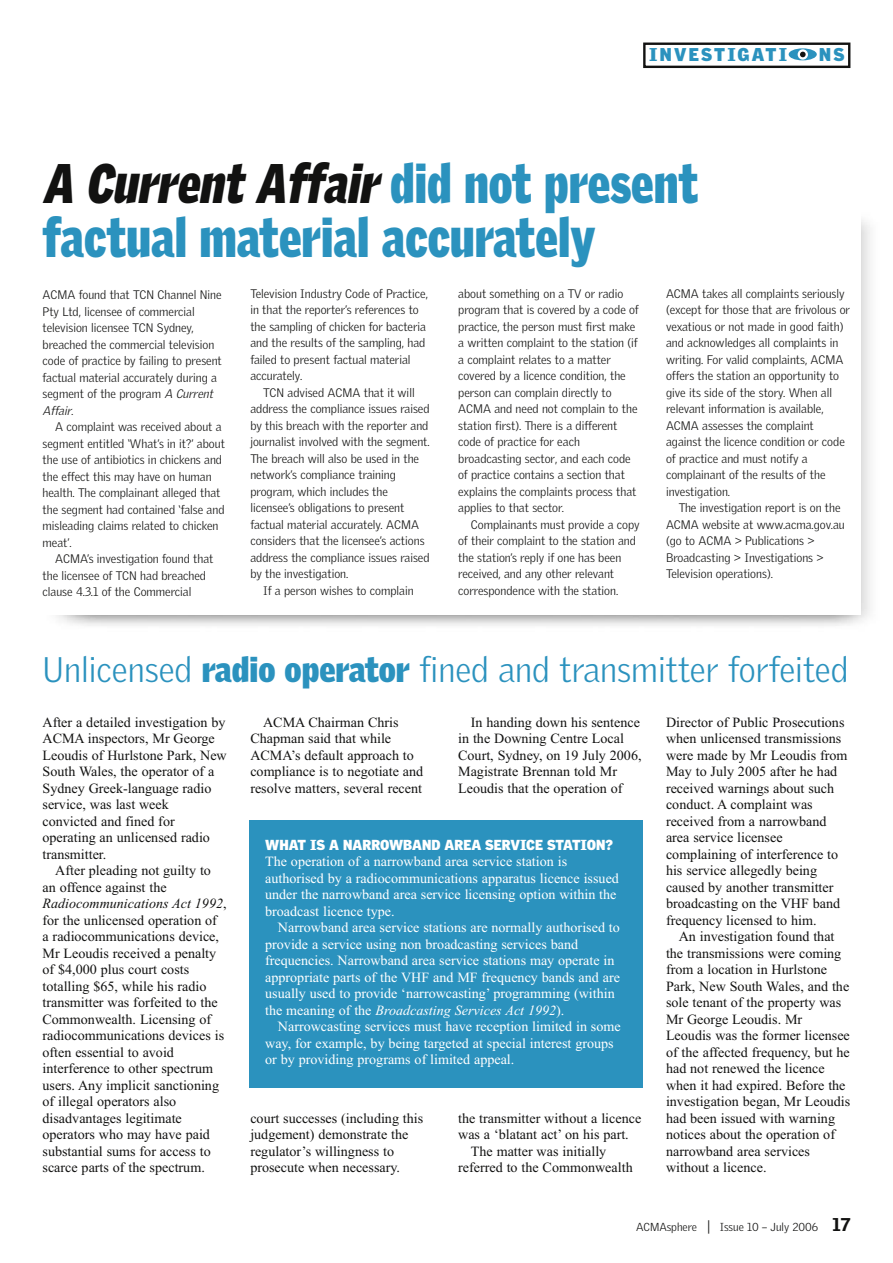
<style>
.page{position:relative;width:893px;height:1263px;background:#fff}
.page>*{position:absolute;margin:0;border:0;box-sizing:border-box;transform-origin:0 0}
.t1{font:900 54px/54px "Griffith Gothic";color:#2b92be;scale:.8 1}
.t2{font:300 34.5px "Griffith Gothic";color:#2b92be}
.t3{font:900 18px "Griffith Gothic";letter-spacing:.125em;color:#2b92be}
.t4{font:14.1px/16.5px "Times New Roman";color:#121211}
.t5{font:14.1px/16.5px "Times New Roman";color:#fff}
.t6{font:900 14.1px "Griffith Gothic";color:#fff}
.t7{font:300 12px/16.5px "Griffith Gothic";color:#121211}
.t8{font:300 11.25px "Griffith Gothic";color:#121211}
.s1{font-style:italic;color:#121211}
.s2{font-style:italic}
.s3{font-weight:900}
.s4{font-size:14.1px}
.s5{font-weight:900;font-size:18px}
</style>
<div class="page">
<div style="left:250px;top:821px;width:393px;height:267px;background:#2b92be"></div>
<div style="left:643px;top:43px;width:207px;height:25px;border:2px solid #121211"></div>
<svg style="left:789px;top:48px;width:28px;height:12px"></svg>
<svg style="left:798px;top:49px;width:10px;height:11px"></svg>
<svg style="left:800px;top:52px;width:6px;height:5px"></svg>
<h3 class="t3" style="left:649px;top:44px;width:139px">INVESTIGATI</h3>
<h3 class="t3" style="left:819px;top:44px;width:27px">NS</h3>
<h1 class="t1" style="left:43px;top:158px;width:821px"><span class="s1">A Current Affair</span> did not present factual material accurately</h1>
<p class="t7" style="left:43px;top:287px;width:181px">ACMA found that TCN Channel Nine<br>Pty Ltd, licensee of commercial television licensee TCN Sydney, breached the commercial television code of practice by failing to present factual material accurately during a segment of the program <span class="s2">A Current<br>Affair.</span></p>
<p class="t7" style="left:43px;top:419px;width:184px;text-indent:13px">A complaint was received about a segment entitled ‘What’s in it?’ about the use of antibiotics in chickens and the effect this may have on human health. The complainant alleged that the segment had contained ‘false and misleading claims related to chicken meat’.</p>
<p class="t7" style="left:43px;top:551px;width:172px;text-indent:13px">ACMA’s investigation found that the licensee of TCN had breached clause 4.3.1 of the Commercial</p>
<p class="t7" style="left:250px;top:285px;width:179px">Television Industry Code of Practice, in that the reporter’s references to the sampling of chicken for bacteria and the results of the sampling, had failed to present factual material accurately.</p>
<p class="t7" style="left:250px;top:384px;width:181px;text-indent:13px">TCN advised ACMA that it will address the compliance issues raised by this breach with the reporter and journalist involved with the segment.<br>The breach will also be used in the network’s compliance training program, which includes the licensee’s obligations to present factual material accurately. ACMA considers that the licensee’s actions address the compliance issues raised by the investigation.</p>
<p class="t7" style="left:263px;top:582px;width:152px">If a person wishes to complain</p>
<p class="t7" style="left:458px;top:285px;width:182px">about something on a TV or radio program that is covered by a code of practice, the person must first make a written complaint to the station (if a complaint relates to a matter covered by a licence condition, the person can complain directly to ACMA and need not complain to the station first). There is a different code of practice for each broadcasting sector, and each code of practice contains a section that explains the complaints process that applies to that sector.</p>
<p class="t7" style="left:458px;top:516px;width:183px;text-indent:13px">Complainants must provide a copy of their complaint to the station and the station’s reply if one has been received, and any other relevant correspondence with the station.</p>
<p class="t7" style="left:666px;top:285px;width:186px">ACMA takes all complaints seriously (except for those that are frivolous or vexatious or not made in good faith) and acknowledges all complaints in writing. For valid complaints, ACMA offers the station an opportunity to give its side of the story. When all relevant information is available, ACMA assesses the complaint against the licence condition or code of practice and must notify a complainant of the results of the investigation.</p>
<p class="t7" style="left:666px;top:500px;width:180px;text-indent:13px">The investigation report is on the<br>ACMA website at www.acma.gov.au (go to ACMA &gt; Publications &gt;<br>Broadcasting &gt; Investigations &gt;<br>Television operations).</p>
<h2 class="t2" style="left:43px;top:650px;width:807px">Unlicensed <span class="s3">radio operator</span> fined and transmitter forfeited</h2>
<p class="t4" style="left:43px;top:714px;width:186px">After a detailed investigation by<br>ACMA inspectors, Mr George<br>Leoudis of Hurlstone Park, New<br>South Wales, the operator of a<br>Sydney Greek-language radio service, was last week convicted and fined for operating an unlicensed radio transmitter.</p>
<p class="t4" style="left:43px;top:862px;width:186px;text-indent:13px">After pleading not guilty to an offence against the<br><span class="s2">Radiocommunications Act 1992</span>, for the unlicensed operation of a radiocommunications device,<br>Mr Leoudis received a penalty of $4,000 plus court costs totalling $65, while his radio transmitter was forfeited to the<br>Commonwealth. Licensing of radiocommunications devices is often essential to avoid interference to other spectrum users. Any implicit sanctioning of illegal operators also disadvantages legitimate operators who may have paid substantial sums for access to scarce parts of the spectrum.</p>
<p class="t4" style="left:250px;top:714px;width:174px;text-indent:13px">ACMA Chairman Chris<br>Chapman said that while<br>ACMA’s default approach to compliance is to negotiate and resolve matters, several recent</p>
<p class="t4" style="left:458px;top:714px;width:185px;text-indent:13px">In handing down his sentence in the Downing Centre Local<br>Court, Sydney, on 19 July 2006,<br>Magistrate Brennan told Mr<br>Leoudis that the operation of</p>
<p class="t6" style="left:265px;top:836px;width:349px">WHAT IS A NARROWBAND AREA SERVICE STATION?</p>
<p class="t5" style="left:265px;top:853px;width:355px">The operation of a narrowband area service station is authorised by a radiocommunications apparatus licence issued under the narrowband area service licensing option within the broadcast licence type.</p>
<p class="t5" style="left:265px;top:919px;width:356px;text-indent:13px">Narrowband area service stations are normally authorised to provide a service using non broadcasting services band frequencies. Narrowband area service stations may operate in appropriate parts of the VHF and MF frequency bands and are usually used to provide ‘narrowcasting’ programming (within the meaning of the <span class="s2">Broadcasting Services Act 1992</span>).</p>
<p class="t5" style="left:265px;top:1018px;width:357px;text-indent:13px">Narrowcasting services must have reception limited in some way, for example, by being targeted at special interest groups or by providing programs of limited appeal.</p>
<p class="t4" style="left:250px;top:1110px;width:174px">court successes (including this judgement) demonstrate the regulator’s willingness to prosecute when necessary.</p>
<p class="t4" style="left:458px;top:1110px;width:185px">the transmitter without a licence</p>
<p class="t4" style="left:458px;top:1126px;width:172px">was a ‘blatant act’ on his part.</p>
<p class="t4" style="left:471px;top:1143px;width:137px">The matter was initially</p>
<p class="t4" style="left:458px;top:1159px;width:176px">referred to the Commonwealth</p>
<p class="t4" style="left:666px;top:714px;width:183px">Director of Public Prosecutions when unlicensed transmissions were made by Mr Leoudis from<br>May to July 2005 after he had received warnings about such conduct. A complaint was received from a narrowband area service licensee complaining of interference to his service allegedly being caused by another transmitter broadcasting on the VHF band frequency licensed to him.</p>
<p class="t4" style="left:666px;top:928px;width:186px;text-indent:13px">An investigation found that the transmissions were coming from a location in Hurlstone<br>Park, New South Wales, and the sole tenant of the property was<br>Mr George Leoudis. Mr<br>Leoudis was the former licensee of the affected frequency, but he had not renewed the licence when it had expired. Before the investigation began, Mr Leoudis had been issued with warning notices about the operation of narrowband area services without a licence.</p>
<p class="t8" style="left:636px;top:1220px;width:216px">ACMAsphere <span class="s4">|</span> Issue 10 – July 2006 <span class="s5">17</span></p>
</div>
